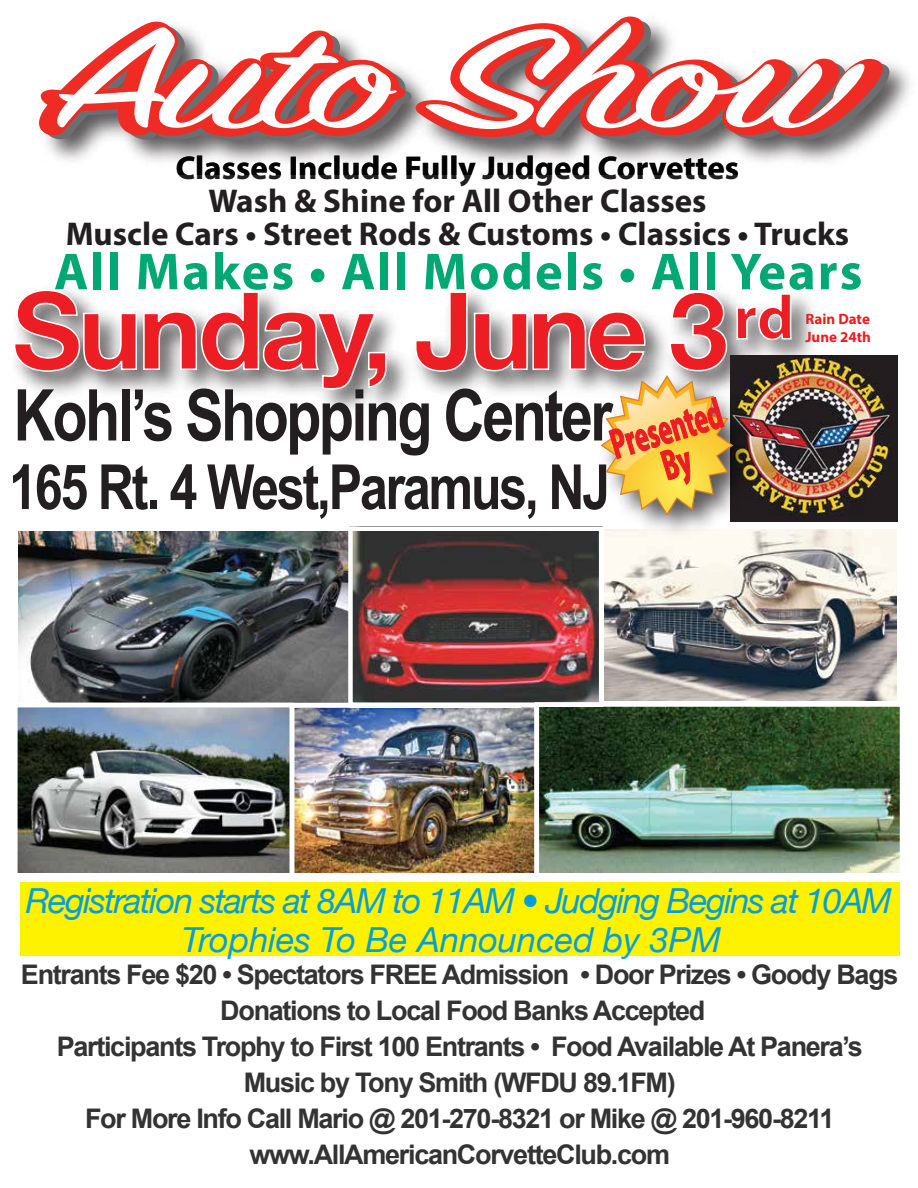
<style>
.page{position:relative;width:918px;height:1188px;background:#fff}
.page>*{position:absolute;margin:0;border:0;box-sizing:border-box;transform-origin:0 0}
.t1{font:700 108px "Helvetica Neue";letter-spacing:-.035em;color:#ed1d24}
.t2{font:700 63px "Myriad Pro";color:#ed1d24}
.t3{font:700 52.5px "Myriad Pro";letter-spacing:.04em;color:#00a874}
.t4{font:italic 34.5px "Helvetica Neue";letter-spacing:-.045em;color:#009fdb}
.t5{font:italic 34.5px "Helvetica Neue";color:#009fdb}
.t6{font:700 33px/33px "Myriad Pro";color:#231f20;text-align:center}
.t7{font:700 27px/36px "Arial";letter-spacing:-.05em;color:#333;text-align:center}
.t8{font:700 15px/18px "Myriad Pro";color:#ed1d24}
</style>
<div class="page">
<div style="left:20px;top:882px;width:879px;height:74px;background:#fff200"></div>
<img style="left:792px;top:295px;width:106px;height:160px">
<img style="left:522px;top:707px;width:377px;height:165px">
<img style="left:18px;top:531px;width:331px;height:178px">
<img style="left:18px;top:708px;width:285px;height:165px">
<img style="left:295px;top:709px;width:239px;height:164px">
<div style="left:13px;top:526px;width:341px;height:181px;border:4px solid #fff"></div>
<div style="left:290px;top:703px;width:249px;height:175px;border:4px solid #fff"></div>
<img style="left:604px;top:530px;width:293px;height:170px">
<img style="left:353px;top:531px;width:245px;height:171px">
<div style="left:348px;top:526px;width:255px;height:181px;border:4px solid #fff"></div>
<div style="left:535px;top:702px;width:369px;height:177px;border:4px solid #fff"></div>
<div style="left:13px;top:703px;width:281px;height:177px;border:4px solid #fff"></div>
<img style="left:767px;top:356px;width:130px;height:166px">
<img style="left:588px;top:519px;width:179px;height:30px">
<svg style="left:13px;top:289px;width:779px;height:230px"></svg>
<svg style="left:39px;top:17px;width:851px;height:124px"></svg>
<p class="t6" style="left:66px;top:151px;width:785px">Classes Include Fully Judged Corvettes<br>Wash &amp; Shine for All Other Classes<br>Muscle Cars • Street Rods &amp; Customs • Classics • Trucks</p>
<h3 class="t3" style="left:54px;top:237px;width:810px">All Makes • All Models • All Years</h3>
<h1 class="t1" style="left:12px;top:246px;width:718px">Sunday, June 3</h1>
<h2 class="t2" style="left:733px;top:276px;width:62px">rd</h2>
<p class="t8" style="left:805px;top:309px;width:67px">Rain Date<br>June 24th</p>
<p class="t4" style="left:26px;top:876px;width:868px">Registration starts at 8AM to 11AM • Judging Begins at 10AM</p>
<p class="t5" style="left:182px;top:914px;width:541px">Trophies To Be Announced by 3PM</p>
<p class="t7" style="left:21px;top:957px;width:879px">Entrants Fee $20 • Spectators FREE Admission • Door Prizes • Goody Bags Donations to Local Food Banks Accepted<br>Participants Trophy to First 100 Entrants • Food Available At Panera’s Music by Tony Smith (WFDU 89.1FM)<br>For More Info Call Mario @ 201-270-8321 or Mike @ 201-960-8211 www.AllAmericanCorvetteClub.com</p>
</div>
